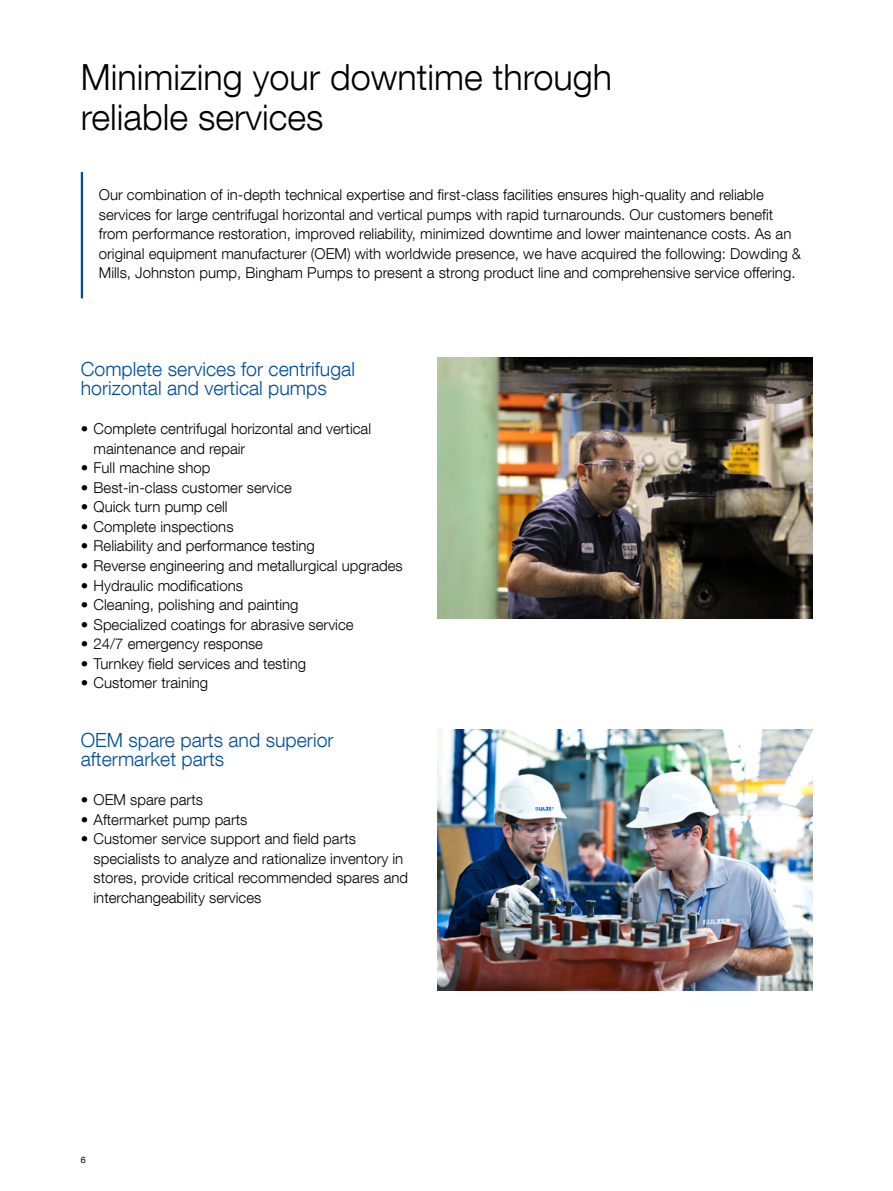
<style>
.page{position:relative;width:893px;height:1191px;background:#fff}
.page>*{position:absolute;margin:0;border:0;box-sizing:border-box;transform-origin:0 0}
.t1{font:300 36px/40.5px "Helvetica Neue LT Com";color:#000}
.Subtitle_blue{font:300 19.5px/19.5px "Helvetica Neue LT Com";color:#004e9b}
.Body_text{font:300 15px/19.5px "Helvetica Neue LT Com";color:#000}
.t2{font:9px "Helvetica Neue LT Com";color:#000}
</style>
<div class="page">
<hr style="left:81px;top:172px;width:2px;height:126px;background:#004e9b">
<img style="left:438px;top:357px;width:374px;height:261px">
<img style="left:438px;top:729px;width:374px;height:261px">
<p class="t1" style="left:81px;top:56px;width:533px">Minimizing your downtime through reliable services</p>
<p class="Body_text" style="left:99px;top:185px;width:704px">Our combination of in-depth technical expertise and first-class facilities ensures high-quality and reliable services for large centrifugal horizontal and vertical pumps with rapid turnarounds. Our customers benefit from performance restoration, improved reliability, minimized downtime and lower maintenance costs. As an original equipment manufacturer (OEM) with worldwide presence, we have acquired the following: Dowding &amp; Mills, Johnston pump, Bingham Pumps to present a strong product line and comprehensive service offering.</p>
<p class="Subtitle_blue" style="left:81px;top:359px;width:276px">Complete services for centrifugal horizontal and vertical pumps</p>
<p class="Body_text" style="left:94px;top:419px;width:279px;text-indent:-13px">• Complete centrifugal horizontal and vertical maintenance and repair</p>
<p class="Body_text" style="left:81px;top:458px;width:131px">• Full machine shop</p>
<p class="Body_text" style="left:81px;top:477px;width:213px">• Best-in-class customer service</p>
<p class="Body_text" style="left:81px;top:497px;width:148px">• Quick turn pump cell</p>
<p class="Body_text" style="left:81px;top:516px;width:154px">• Complete inspections</p>
<p class="Body_text" style="left:81px;top:536px;width:236px">• Reliability and performance testing</p>
<p class="Body_text" style="left:81px;top:555px;width:324px">• Reverse engineering and metallurgical upgrades</p>
<p class="Body_text" style="left:81px;top:575px;width:164px">• Hydraulic modifications</p>
<p class="Body_text" style="left:81px;top:594px;width:219px">• Cleaning, polishing and painting</p>
<p class="Body_text" style="left:81px;top:614px;width:274px">• Specialized coatings for abrasive service</p>
<p class="Body_text" style="left:81px;top:633px;width:184px">• 24/7 emergency response</p>
<p class="Body_text" style="left:81px;top:653px;width:227px">• Turnkey field services and testing</p>
<p class="Body_text" style="left:81px;top:672px;width:129px">• Customer training</p>
<p class="Subtitle_blue" style="left:81px;top:729px;width:254px">OEM spare parts and superior</p>
<p class="Subtitle_blue" style="left:81px;top:749px;width:145px">aftermarket parts</p>
<p class="Body_text" style="left:81px;top:789px;width:124px">• OEM spare parts</p>
<p class="Body_text" style="left:81px;top:809px;width:168px">• Aftermarket pump parts</p>
<p class="Body_text" style="left:94px;top:828px;width:316px;text-indent:-13px">• Customer service support and field parts specialists to analyze and rationalize inventory in stores, provide critical recommended spares and interchangeability services</p>
<p class="t2" style="left:81px;top:1154px;width:7px">6</p>
</div>
